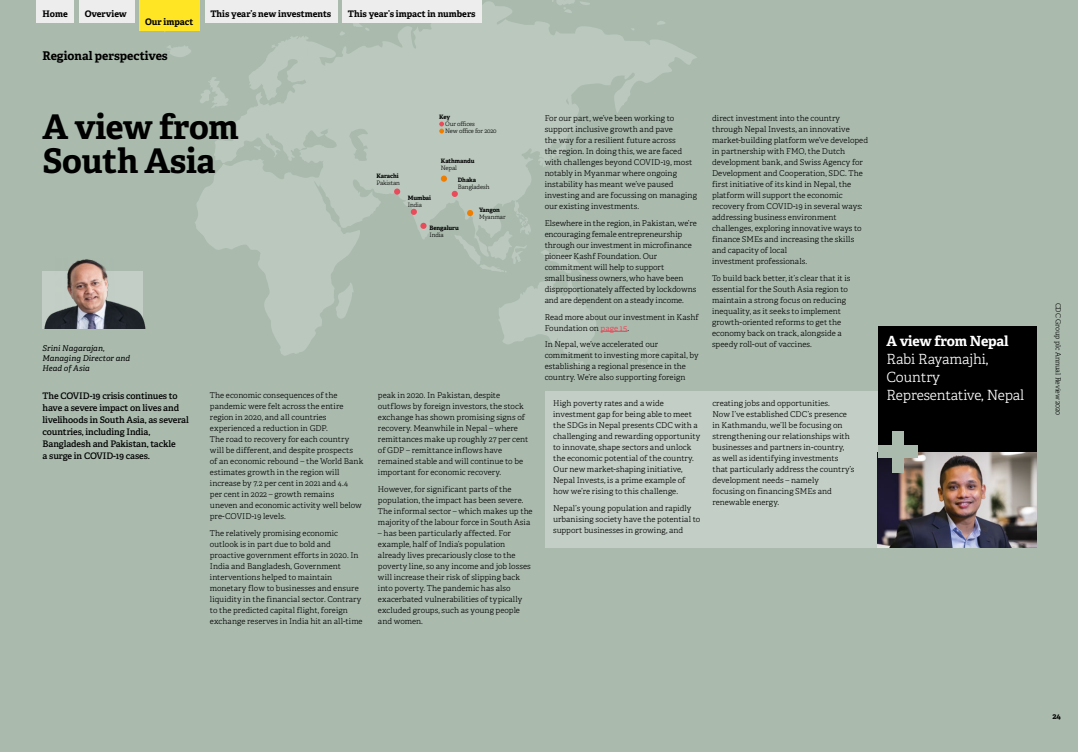
<style>
.page{position:relative;width:1078px;height:752px;background:#fff}
.page>*{position:absolute;margin:0;border:0;box-sizing:border-box;transform-origin:0 0}
.t1{font:700 34px/34px "Adelle";letter-spacing:-.01em;color:#000}
.t2{font:300 14px/18px "Adelle";letter-spacing:-.01em;color:#fff}
.t3{font:700 14px "Adelle";letter-spacing:-.015em;color:#fff}
.t4{font:700 12px "Adelle";letter-spacing:-.005em;color:#000}
.t5{font:600 9px/12px "Adelle";letter-spacing:-.01em;color:#000}
.t6{font:700 9px "Adelle";color:#000}
.t7{font:300 8px/11px "Adelle";letter-spacing:.005em;color:#000}
.t8{font:italic 8px/10px "Adelle";letter-spacing:.005em;color:#000}
.t9{font:700 8px "Adelle";color:#000}
.t10{font:300 7px "Adelle";letter-spacing:-.01em;color:#000}
.t11{font:300 6px/7px "Adelle";letter-spacing:-.01em;color:#000}
.t12{font:700 6px "Adelle";letter-spacing:-.01em;color:#000}
.s1{font-weight:400;color:#e94b5a}
</style>
<div class="page">
<div style="left:0;top:0;width:1077px;height:751px;background:#aabbae"></div>
<svg style="left:194px;top:1px;width:503px;height:354px;fill:#b7c5ba"></svg>
<svg style="left:656px;top:21px;width:9px;height:4px"></svg>
<svg style="left:494px;top:6px;width:7px;height:3px"></svg>
<svg style="left:200px;top:77px;width:28px;height:31px"></svg>
<svg style="left:164px;top:30px;width:30px;height:27px"></svg>
<svg style="left:254px;top:145px;width:7px;height:5px"></svg>
<svg style="left:339px;top:1px;width:57px;height:34px"></svg>
<svg style="left:551px;top:0;width:39px;height:13px"></svg>
<div style="left:451px;top:191px;width:7px;height:6px;background:#e94b5a;border-radius:50%"></div>
<div style="left:441px;top:175px;width:6px;height:7px;background:#ef7d00;border-radius:50%"></div>
<svg style="left:394px;top:188px;width:6px;height:6px"></svg>
<div style="left:410px;top:209px;width:7px;height:6px;background:#e94b5a;border-radius:50%"></div>
<svg style="left:420px;top:223px;width:6px;height:6px"></svg>
<img style="left:42px;top:259px;width:104px;height:70px">
<svg style="left:439px;top:121px;width:5px;height:12px"></svg>
<svg style="left:454px;top:196px;width:202px;height:170px"></svg>
<div style="left:544px;top:391px;width:335px;height:156px;background:#c3cfc6"></div>
<img style="left:877px;top:452px;width:159px;height:95px">
<div style="left:877px;top:326px;width:159px;height:126px;background:#000"></div>
<div style="left:877px;top:445px;width:40px;height:12px;background:#aabbae"></div>
<div style="left:891px;top:430px;width:12px;height:42px;background:#aabbae"></div>
<div style="left:79px;top:0;width:55px;height:22px;background:#ededed"></div>
<div style="left:139px;top:0;width:61px;height:30px;background:#ffe524"></div>
<div style="left:37px;top:0;width:37px;height:22px;background:#ededed"></div>
<div style="left:205px;top:0;width:132px;height:22px;background:#ededed"></div>
<div style="left:342px;top:0;width:139px;height:22px;background:#ededed"></div>
<p class="t6" style="left:43px;top:8px;width:27px">Home</p>
<p class="t6" style="left:210px;top:8px;width:122px">This year’s new investments</p>
<p class="t6" style="left:348px;top:8px;width:129px">This year’s impact in numbers</p>
<p class="t6" style="left:85px;top:8px;width:44px">Overview</p>
<p class="t6" style="left:145px;top:16px;width:50px">Our impact</p>
<h3 class="t4" style="left:43px;top:48px;width:127px">Regional perspectives</h3>
<h1 class="t1" style="left:43px;top:110px;width:198px">A view from<br>South Asia</h1>
<p class="t8" style="left:43px;top:343px;width:89px">Srini Nagarajan,<br>Managing Director and<br>Head of Asia</p>
<p class="t5" style="left:43px;top:390px;width:148px">The COVID-19 crisis continues to have a severe impact on lives and livelihoods in South Asia, as several countries, including India,<br>Bangladesh and Pakistan, tackle<br>a surge in COVID-19 cases.</p>
<p class="t7" style="left:210px;top:390px;width:155px">The economic consequences of the pandemic were felt across the entire region in 2020, and all countries experienced a reduction in GDP.<br>The road to recovery for each country will be different, and despite prospects<br>of an economic rebound – the World Bank estimates growth in the region will increase by 7.2 per cent in 2021 and 4.4<br>per cent in 2022 – growth remains uneven and economic activity well below pre-COVID-19 levels.</p>
<p class="t7" style="left:210px;top:527px;width:154px">The relatively promising economic outlook is in part due to bold and proactive government efforts in 2020. In India and Bangladesh, Government interventions helped to maintain monetary flow to businesses and ensure liquidity in the financial sector. Contrary to the predicted capital flight, foreign exchange reserves in India hit an all-time</p>
<p class="t12" style="left:376px;top:172px;width:24px">Karachi</p>
<p class="t11" style="left:376px;top:180px;width:25px">Pakistan</p>
<p class="t12" style="left:439px;top:113px;width:13px">Key</p>
<p class="t11" style="left:445px;top:121px;width:53px">Our offices<br>New office for 2020</p>
<p class="t7" style="left:544px;top:113px;width:154px">For our part, we’ve been working to support inclusive growth and pave<br>the way for a resilient future across<br>the region. In doing this, we are faced with challenges beyond COVID-19, most notably in Myanmar where ongoing instability has meant we’ve paused investing and are focussing on managing our existing investments.</p>
<p class="t7" style="left:544px;top:217px;width:153px">Elsewhere in the region, in Pakistan, we’re encouraging female entrepreneurship through our investment in microfinance pioneer Kashf Foundation. Our commitment will help to support<br>small business owners, who have been disproportionately affected by lockdowns and are dependent on a steady income.</p>
<p class="t7" style="left:544px;top:311px;width:156px">Read more about our investment in Kashf<br>Foundation on <span class="s1">page 15</span>.</p>
<p class="t7" style="left:544px;top:339px;width:155px">In Nepal, we’ve accelerated our commitment to investing more capital, by establishing a regional presence in the country. We’re also supporting foreign</p>
<p class="t12" style="left:441px;top:157px;width:35px">Kathmandu</p>
<p class="t11" style="left:441px;top:165px;width:18px">Nepal</p>
<p class="t12" style="left:458px;top:176px;width:20px">Dhaka</p>
<p class="t11" style="left:458px;top:183px;width:33px">Bangladesh</p>
<p class="t12" style="left:479px;top:206px;width:22px">Yangon</p>
<p class="t11" style="left:479px;top:213px;width:28px">Myanmar</p>
<p class="t12" style="left:407px;top:193px;width:25px">Mumbai</p>
<p class="t11" style="left:407px;top:201px;width:16px">India</p>
<p class="t12" style="left:429px;top:224px;width:31px">Bengaluru</p>
<p class="t11" style="left:429px;top:232px;width:16px">India</p>
<p class="t7" style="left:378px;top:389px;width:152px">peak in 2020. In Pakistan, despite outflows by foreign investors, the stock exchange has shown promising signs of recovery. Meanwhile in Nepal – where remittances make up roughly 27 per cent of GDP – remittance inflows have remained stable and will continue to be important for economic recovery.</p>
<p class="t7" style="left:378px;top:483px;width:156px">However, for significant parts of the population, the impact has been severe.<br>The informal sector – which makes up the majority of the labour force in South Asia</p>
<p class="t7" style="left:378px;top:527px;width:154px">– has been particularly affected. For example, half of India’s population already lives precariously close to the poverty line, so any income and job losses will increase their risk of slipping back into poverty. The pandemic has also exacerbated vulnerabilities of typically excluded groups, such as young people and women.</p>
<p class="t7" style="left:553px;top:398px;width:148px">High poverty rates and a wide investment gap for being able to meet the SDGs in Nepal presents CDC with a challenging and rewarding opportunity to innovate, shape sectors and unlock the economic potential of the country.<br>Our new market-shaping initiative, Nepal Invests, is a prime example of how we’re rising to this challenge.</p>
<p class="t7" style="left:553px;top:502px;width:149px">Nepal’s young population and rapidly urbanising society have the potential to support businesses in growing, and</p>
<p class="t7" style="left:712px;top:113px;width:157px">direct investment into the country through Nepal Invests, an innovative market-building platform we’ve developed in partnership with FMO, the Dutch development bank, and Swiss Agency for Development and Cooperation, SDC. The first initiative of its kind in Nepal, the platform will support the economic recovery from COVID-19 in several ways: addressing business environment challenges, exploring innovative ways to finance SMEs and increasing the skills and capacity of local<br>investment professionals.</p>
<p class="t7" style="left:712px;top:272px;width:140px">To build back better, it’s clear that it is essential for the South Asia region to maintain a strong focus on reducing inequality, as it seeks to implement growth-oriented reforms to get the economy back on track, alongside a speedy roll-out of vaccines.</p>
<p class="t7" style="left:712px;top:398px;width:144px">creating jobs and opportunities.<br>Now I’ve established CDC’s presence in Kathmandu, we’ll be focusing on strengthening our relationships with businesses and partners in-country,<br>as well as identifying investments that particularly address the country’s development needs – namely<br>focusing on financing SMEs and renewable energy.</p>
<h2 class="t3" style="left:886px;top:331px;width:123px">A view from Nepal</h2>
<h2 class="t2" style="left:886px;top:349px;width:139px">Rabi Rayamajhi,<br>Country<br>Representative, Nepal</h2>
<p class="t10" style="left:1062px;top:302px;width:114px;rotate:90deg">CDC Group plc Annual Review 2020</p>
<p class="t9" style="left:1052px;top:710px;width:10px">24</p>
</div>
